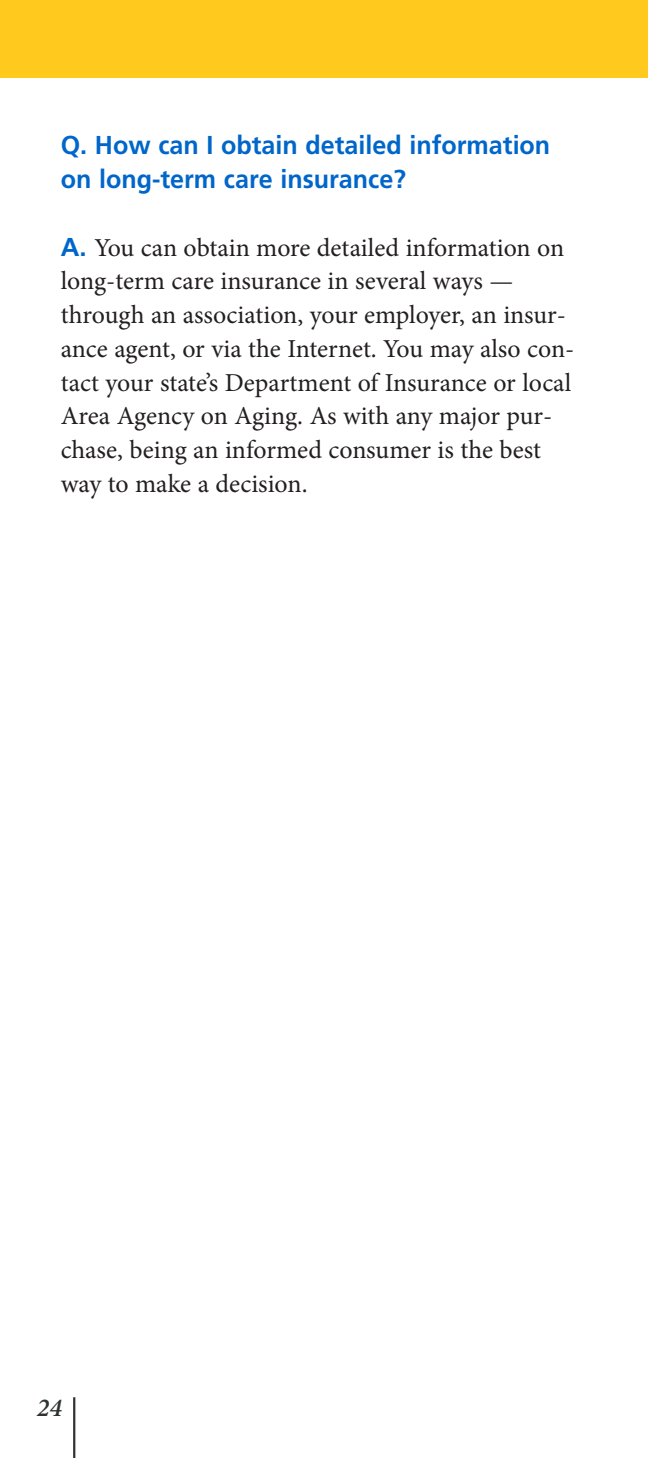
<style>
.page{position:relative;width:648px;height:1458px;background:#fff}
.page>*{position:absolute;margin:0;border:0;box-sizing:border-box;transform-origin:0 0}
.t1{font:25.88px/33.8px "Minion Pro";letter-spacing:-.005em;color:#231f20}
.t2{font:700 25.88px/33.8px "Frutiger LT Std";color:#0066ca}
.t3{font:italic 600 25.88px "Minion Pro";color:#2e3332}
.s1{font-family:"Frutiger LT Std";font-weight:700;color:#0066ca}
</style>
<div class="page">
<hr style="left:73px;top:1397px;width:2px;height:61px;background:#2e3332">
<div style="left:0;top:0;width:648px;height:78px;background:#ffc91e"></div>
<p class="t2" style="left:61px;top:131px;width:491px">Q. How can I obtain detailed information on long-term care insurance?</p>
<p class="t1" style="left:61px;top:233px;width:515px"><span class="s1">A.</span> You can obtain more detailed information on long-term care insurance in several ways — through an association, your employer, an insur&shy;ance agent, or via the Internet. You may also con&shy;tact your state’s Department of Insurance or local Area Agency on Aging. As with any major pur&shy;chase, being an informed consumer is the best way to make a decision.</p>
<p class="t3" style="left:37px;top:1398px;width:27px">24</p>
</div>
